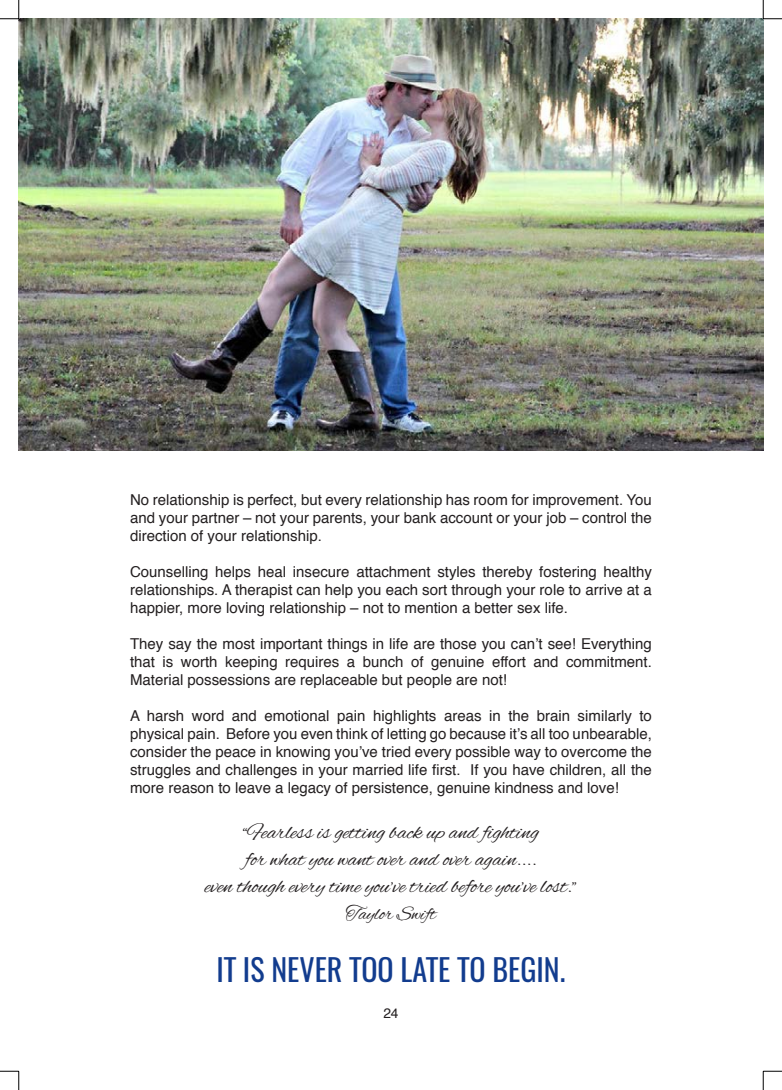
<style>
.page{position:relative;width:782px;height:1090px;background:#fff}
.page>*{position:absolute;margin:0;border:0;box-sizing:border-box;transform-origin:0 0}
.t1{font:30px "Oswald";color:#123c8e}
.t2{font:22.5px "Alex Brush";color:#231f20}
.t3{font:20px "Alex Brush";color:#231f20}
.t4{font:15px/18px "Helvetica";color:#231f20;text-align:justify}
.t5{font:13.75px "Helvetica";color:#231f20}
</style>
<div class="page">
<img style="left:19px;top:19px;width:744px;height:431px">
<svg style="left:0;top:0;width:20px;height:20px"></svg>
<svg style="left:0;top:1070px;width:20px;height:20px"></svg>
<svg style="left:762px;top:0;width:20px;height:20px"></svg>
<svg style="left:762px;top:1070px;width:20px;height:20px"></svg>
<p class="t4" style="left:130px;top:491px;width:523px">No relationship is perfect, but every relationship has room for improvement. You and your partner – not your parents, your bank account or your job – control the direction of your relationship.</p>
<p class="t4" style="left:130px;top:563px;width:523px">Counselling helps heal insecure attachment styles thereby fostering healthy relationships. A therapist can help you each sort through your role to arrive at a happier, more loving relationship – not to mention a better sex life.</p>
<p class="t4" style="left:130px;top:635px;width:523px">They say the most important things in life are those you can’t see! Everything that is worth keeping requires a bunch of genuine effort and commitment.<br>Material possessions are replaceable but people are not!</p>
<p class="t4" style="left:130px;top:707px;width:523px">A harsh word and emotional pain highlights areas in the brain similarly to physical pain. Before you even think of letting go because it’s all too unbearable, consider the peace in knowing you’ve tried every possible way to overcome the struggles and challenges in your married life first. If you have children, all the more reason to leave a legacy of persistence, genuine kindness and love!</p>
<p class="t2" style="left:243px;top:819px;width:298px">“Fearless is getting back up and fighting</p>
<p class="t2" style="left:245px;top:846px;width:293px">for what you want over and over again....</p>
<p class="t2" style="left:205px;top:873px;width:373px">even though every time you’ve tried before you’ve lost.”</p>
<p class="t3" style="left:346px;top:902px;width:92px">Taylor Swift</p>
<p class="t1" style="left:217px;top:949px;width:350px">IT IS NEVER TOO LATE TO BEGIN.</p>
<p class="t5" style="left:383px;top:1002px;width:17px">24</p>
</div>
